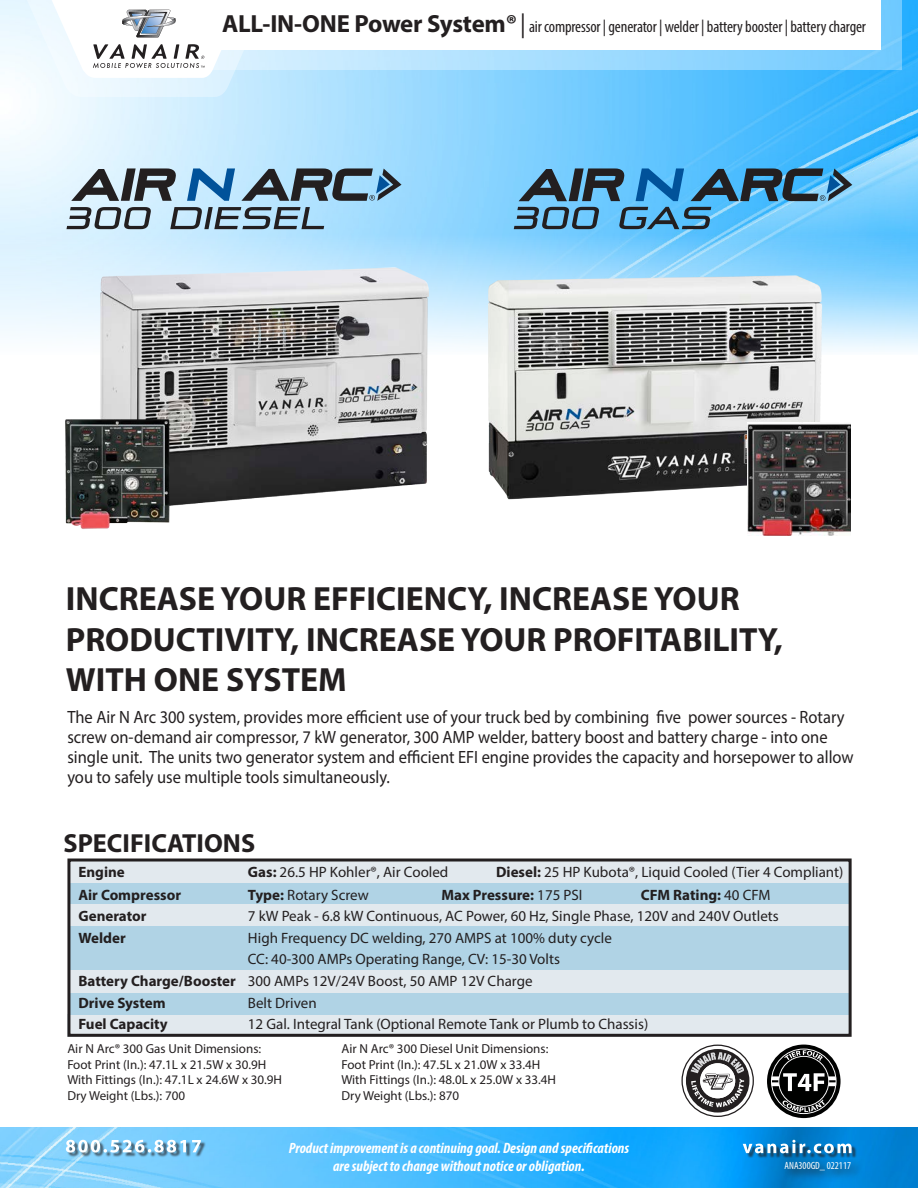
<style>
.page{position:relative;width:918px;height:1188px;background:#fff}
.page>*{position:absolute;margin:0;border:0;box-sizing:border-box;transform-origin:0 0}
.t1{font:700 33.75px/40.5px "Myriad Pro";color:#231f20}
.t2{font:700 26.25px "Myriad Pro";color:#231f20}
.t3{font:17.85px/19.8px "Myriad Pro";color:#231f20;scale:.93 1}
.t4{font:condensed 16.5px "Myriad Pro";letter-spacing:-.01em;color:#231f20}
.t5{font:15px "Myriad Pro";color:#231f20}
.t6{font:italic 700 condensed 15px/18px "Myriad Pro";color:#fff;text-align:center}
.t7{font:700 15px "Myriad Pro";color:#231f20}
.t8{font:13.05px "Myriad Pro";color:#231f20}
.t9{font:condensed 10.5px "Myriad Pro";color:#fff}
.s1{font-weight:700;font-stretch:normal;font-size:24.9px}
.s2{font-size:24.9px}
.s3{font-weight:700}
.s4{font-weight:400}
</style>
<div class="page">
<img style="left:0;top:1127px;width:918px;height:61px">
<img style="left:0;top:0;width:918px;height:185px">
<svg style="left:0;top:185px;width:918px;height:166px;background:#a5ddfe"></svg>
<div style="left:209px;top:0;width:693px;height:69px;background:linear-gradient(to right,#dcf2ff,#6fc9ff)"></div>
<div style="left:216px;top:0;width:665px;height:50px;background:#fff"></div>
<div style="left:744px;top:1141px;width:113px;height:17px;background:#231f20;opacity:.66"></div>
<svg style="left:743px;top:1140px;width:109px;height:13px"></svg>
<svg style="left:782px;top:1159px;width:81px;height:24px;background:#0279c4"></svg>
<div style="left:67px;top:1141px;width:139px;height:17px;background:#231f20;opacity:.66"></div>
<svg style="left:66px;top:1140px;width:135px;height:13px"></svg>
<svg style="left:636px;top:168px;width:48px;height:33px;background:#318ccd"></svg>
<svg style="left:691px;top:168px;width:161px;height:33px;background:#3e7597"></svg>
<svg style="left:519px;top:168px;width:105px;height:33px;background:#4a728b"></svg>
<svg style="left:514px;top:207px;width:85px;height:22px;background:#5383a1"></svg>
<svg style="left:619px;top:207px;width:92px;height:22px;background:#4782a6"></svg>
<svg style="left:20px;top:0;width:253px;height:98px"></svg>
<img style="left:90px;top:262px;width:355px;height:244px">
<img style="left:476px;top:273px;width:355px;height:239px">
<img style="left:748px;top:423px;width:103px;height:113px">
<img style="left:65px;top:412px;width:110px;height:117px">
<svg style="left:187px;top:168px;width:48px;height:33px;background:#68a1ce"></svg>
<svg style="left:241px;top:168px;width:161px;height:33px;background:#6c8799"></svg>
<svg style="left:71px;top:168px;width:105px;height:33px;background:#7d868d"></svg>
<svg style="left:66px;top:207px;width:85px;height:22px;background:#8c99a1"></svg>
<svg style="left:170px;top:207px;width:154px;height:22px;background:#7e96a5"></svg>
<div style="left:68px;top:1014px;width:781px;height:23px;background:#e2e9ee"></div>
<div style="left:69px;top:992px;width:781px;height:22px;background:#b0d3e5"></div>
<div style="left:69px;top:860px;width:781px;height:22px;background:#e2e9ee"></div>
<div style="left:69px;top:883px;width:781px;height:22px;background:#b0d3e5"></div>
<div style="left:68px;top:905px;width:782px;height:22px;background:#e2e9ee"></div>
<div style="left:68px;top:927px;width:782px;height:22px;background:#b0d3e5"></div>
<div style="left:68px;top:948px;width:782px;height:23px;background:#b0d3e5"></div>
<div style="left:68px;top:970px;width:782px;height:23px;background:#e2e9ee"></div>
<div style="left:67px;top:859px;width:785px;height:178px;border:3px solid #231f20"></div>
<svg style="left:681px;top:1045px;width:73px;height:72px"></svg>
<div style="left:767px;top:1045px;width:74px;height:73px;background:#000100;border-radius:50%"></div>
<svg style="left:771px;top:1049px;width:66px;height:65px"></svg>
<p class="t4" style="left:222px;top:17px;width:646px"><span class="s1">ALL-IN-ONE Power System®</span> <span class="s2">|</span> air compressor | generator | welder | battery booster | battery charger</p>
<p class="t1" style="left:66px;top:578px;width:719px">INCREASE YOUR EFFICIENCY, INCREASE YOUR<br>PRODUCTIVITY, INCREASE YOUR PROFITABILITY,<br>WITH ONE SYSTEM</p>
<p class="t3" style="left:67px;top:707px;width:847px">The Air N Arc 300 system, provides more efficient use of your truck bed by combining five power sources - Rotary screw on-demand air compressor, 7 kW generator, 300 AMP welder, battery boost and battery charge - into one single unit. The units two generator system and efficient EFI engine provides the capacity and horsepower to allow you to safely use multiple tools simultaneously.</p>
<p class="t2" style="left:63px;top:826px;width:193px">SPECIFICATIONS</p>
<p class="t7" style="left:78px;top:863px;width:48px">Engine</p>
<p class="t5" style="left:248px;top:863px;width:202px"><span class="s3">Gas:</span> 26.5 HP Kohler®, Air Cooled</p>
<p class="t5" style="left:496px;top:863px;width:349px"><span class="s3">Diesel:</span> 25 HP Kubota®, Liquid Cooled (Tier 4 Compliant)</p>
<p class="t7" style="left:78px;top:885px;width:104px">Air Compressor</p>
<p class="t5" style="left:248px;top:885px;width:122px"><span class="s3">Type:</span> Rotary Screw</p>
<p class="t7" style="left:441px;top:885px;width:143px">Max Pressure: <span class="s4">175 PSI</span></p>
<p class="t7" style="left:641px;top:885px;width:131px">CFM Rating: <span class="s4">40 CFM</span></p>
<p class="t7" style="left:78px;top:906px;width:70px">Generator</p>
<p class="t5" style="left:248px;top:907px;width:532px">7 kW Peak - 6.8 kW Continuous, AC Power, 60 Hz, Single Phase, 120V and 240V Outlets</p>
<p class="t7" style="left:78px;top:928px;width:49px">Welder</p>
<p class="t5" style="left:248px;top:929px;width:366px">High Frequency DC welding, 270 AMPS at 100% duty cycle</p>
<p class="t5" style="left:248px;top:950px;width:314px">CC: 40-300 AMPs Operating Range, CV: 15-30 Volts</p>
<p class="t5" style="left:78px;top:972px;width:456px"><span class="s3">Battery Charge/Booster</span> 300 AMPs 12V/24V Boost, 50 AMP 12V Charge</p>
<p class="t7" style="left:78px;top:993px;width:89px">Drive System</p>
<p class="t5" style="left:248px;top:993px;width:70px">Belt Driven</p>
<p class="t7" style="left:78px;top:1014px;width:91px">Fuel Capacity</p>
<p class="t5" style="left:248px;top:1015px;width:402px">12 Gal. Integral Tank (Optional Remote Tank or Plumb to Chassis)</p>
<p class="t8" style="left:341px;top:1040px;width:208px">Air N Arc® 300 Diesel Unit Dimensions:</p>
<p class="t8" style="left:341px;top:1056px;width:201px">Foot Print (In.): 47.5L x 21.0W x 33.4H</p>
<p class="t8" style="left:341px;top:1072px;width:216px">With Fittings (In.): 48.0L x 25.0W x 33.4H</p>
<p class="t8" style="left:341px;top:1087px;width:119px">Dry Weight (Lbs.): 870</p>
<p class="t8" style="left:67px;top:1040px;width:195px">Air N Arc® 300 Gas Unit Dimensions:</p>
<p class="t8" style="left:67px;top:1056px;width:201px">Foot Print (In.): 47.1L x 21.5W x 30.9H</p>
<p class="t8" style="left:67px;top:1072px;width:216px">With Fittings (In.): 47.1L x 24.6W x 30.9H</p>
<p class="t8" style="left:67px;top:1087px;width:119px">Dry Weight (Lbs.): 700</p>
<p class="t6" style="left:289px;top:1139px;width:342px">Product improvement is a continuing goal. Design and specifications are subject to change without notice or obligation.</p>
<p class="t9" style="left:785px;top:1159px;width:68px">ANA300GD_ 022117</p>
</div>
